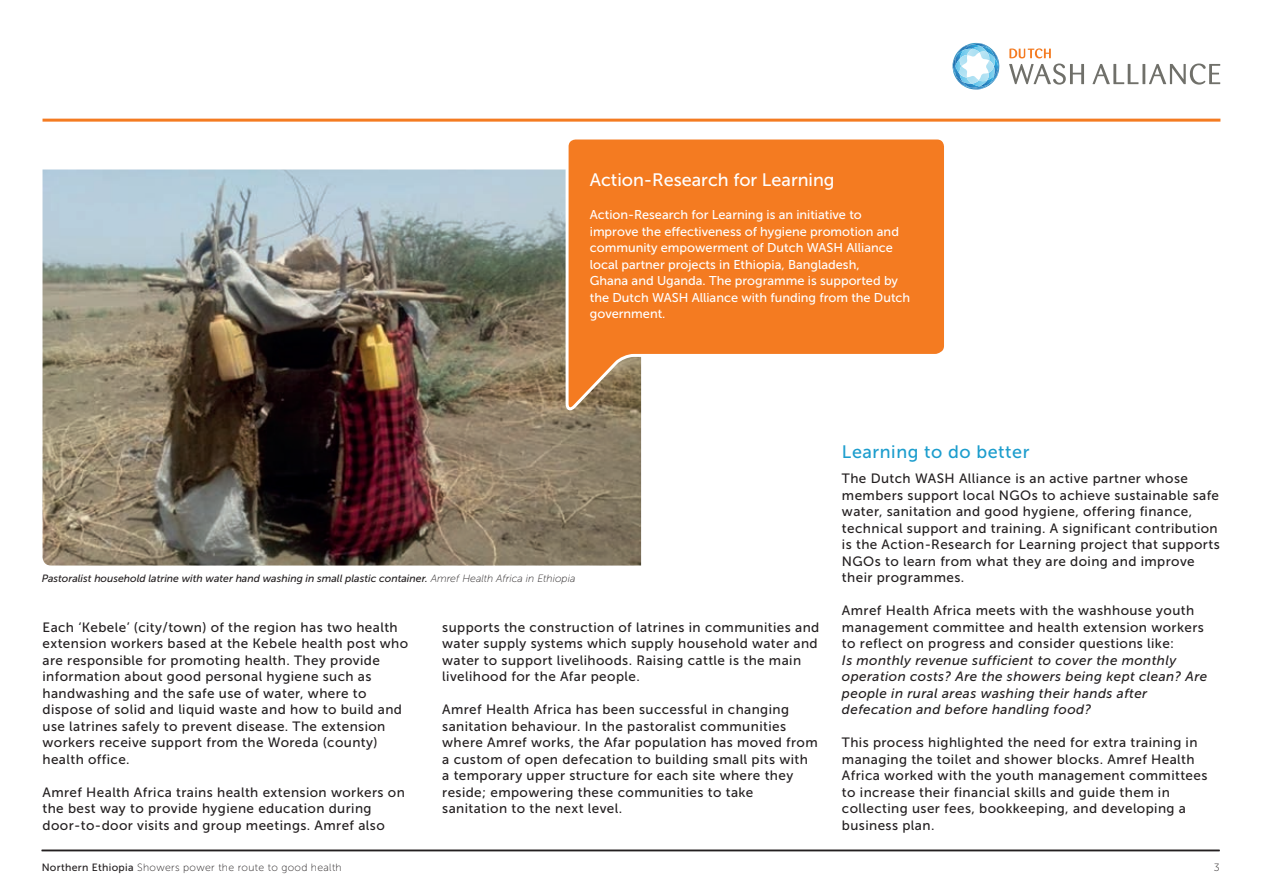
<style>
.page{position:relative;width:1263px;height:893px;background:#fff}
.page>*{position:absolute;margin:0;border:0;box-sizing:border-box;transform-origin:0 0}
.t1{font:18px "Museo Sans 500";color:#fff}
.t2{font:18px "Museo Sans 500";letter-spacing:.03em;color:#1c9dcd}
.t3{font:13.5px/16.5px "Museo Sans 500";letter-spacing:.03em;color:#231f20}
.t4{font:italic 13.5px/16.5px "Museo Sans 500";letter-spacing:.03em;color:#231f20}
.t5{font:12.75px/16.5px "Museo Sans 500";color:#fff}
.t6{font:italic 10.5px "Museo Sans 500";color:#231f20}
.t7{font:10.5px "Museo Sans 100";letter-spacing:.03em;color:#231f20}
.s1{font-family:"Museo Sans 100"}
.s2{font-family:"Museo Sans 500"}
</style>
<div class="page">
<hr style="left:43px;top:119px;width:1177px;height:3px;background:#f47b21">
<svg style="left:1009px;top:64px;width:75px;height:21px"></svg>
<svg style="left:1092px;top:64px;width:128px;height:21px"></svg>
<svg style="left:1009px;top:48px;width:42px;height:10px"></svg>
<svg style="left:952px;top:43px;width:48px;height:47px"></svg>
<img style="left:43px;top:170px;width:598px;height:396px">
<hr style="left:42px;top:850px;width:1177px;height:1px;background:#231f20">
<svg style="left:564px;top:139px;width:380px;height:272px"></svg>
<h1 class="t1" style="left:590px;top:170px;width:246px">Action-Research for Learning</h1>
<p class="t5" style="left:590px;top:206px;width:322px">Action-Research for Learning is an initiative to improve the effectiveness of hygiene promotion and community empowerment of Dutch WASH Alliance local partner projects in Ethiopia, Bangladesh,<br>Ghana and Uganda. The programme is supported by the Dutch WASH Alliance with funding from the Dutch government.</p>
<p class="t6" style="left:42px;top:573px;width:535px">Pastoralist household latrine with water hand washing in small plastic container. <span class="s1">Amref Health Africa in Ethiopia</span></p>
<p class="t3" style="left:43px;top:619px;width:367px">Each ‘Kebele’ (city/town) of the region has two health extension workers based at the Kebele health post who are responsible for promoting health. They provide information about good personal hygiene such as handwashing and the safe use of water, where to dispose of solid and liquid waste and how to build and use latrines safely to prevent disease. The extension workers receive support from the Woreda (county) health office.</p>
<p class="t3" style="left:43px;top:784px;width:364px">Amref Health Africa trains health extension workers on the best way to provide hygiene education during door-to-door visits and group meetings. Amref also</p>
<p class="t3" style="left:442px;top:619px;width:379px">supports the construction of latrines in communities and water supply systems which supply household water and water to support livelihoods. Raising cattle is the main livelihood for the Afar people.</p>
<p class="t3" style="left:442px;top:701px;width:377px">Amref Health Africa has been successful in changing sanitation behaviour. In the pastoralist communities where Amref works, the Afar population has moved from a custom of open defecation to building small pits with a temporary upper structure for each site where they reside; empowering these communities to take sanitation to the next level.</p>
<h1 class="t2" style="left:842px;top:441px;width:189px">Learning to do better</h1>
<p class="t3" style="left:842px;top:470px;width:379px">The Dutch WASH Alliance is an active partner whose members support local NGOs to achieve sustainable safe water, sanitation and good hygiene, offering finance, technical support and training. A significant contribution is the Action-Research for Learning project that supports NGOs to learn from what they are doing and improve their programmes.</p>
<p class="t3" style="left:842px;top:602px;width:363px">Amref Health Africa meets with the washhouse youth management committee and health extension workers to reflect on progress and consider questions like:</p>
<p class="t4" style="left:842px;top:652px;width:367px">Is monthly revenue sufficient to cover the monthly operation costs? Are the showers being kept clean? Are people in rural areas washing their hands after defecation and before handling food?</p>
<p class="t3" style="left:842px;top:734px;width:367px">This process highlighted the need for extra training in managing the toilet and shower blocks. Amref Health Africa worked with the youth management committees to increase their financial skills and guide them in collecting user fees, bookkeeping, and developing a business plan.</p>
<p class="t7" style="left:42px;top:862px;width:302px"><span class="s2">Northern Ethiopia</span> Showers power the route to good health</p>
<p class="t7" style="left:1214px;top:862px;width:7px">3</p>
</div>
